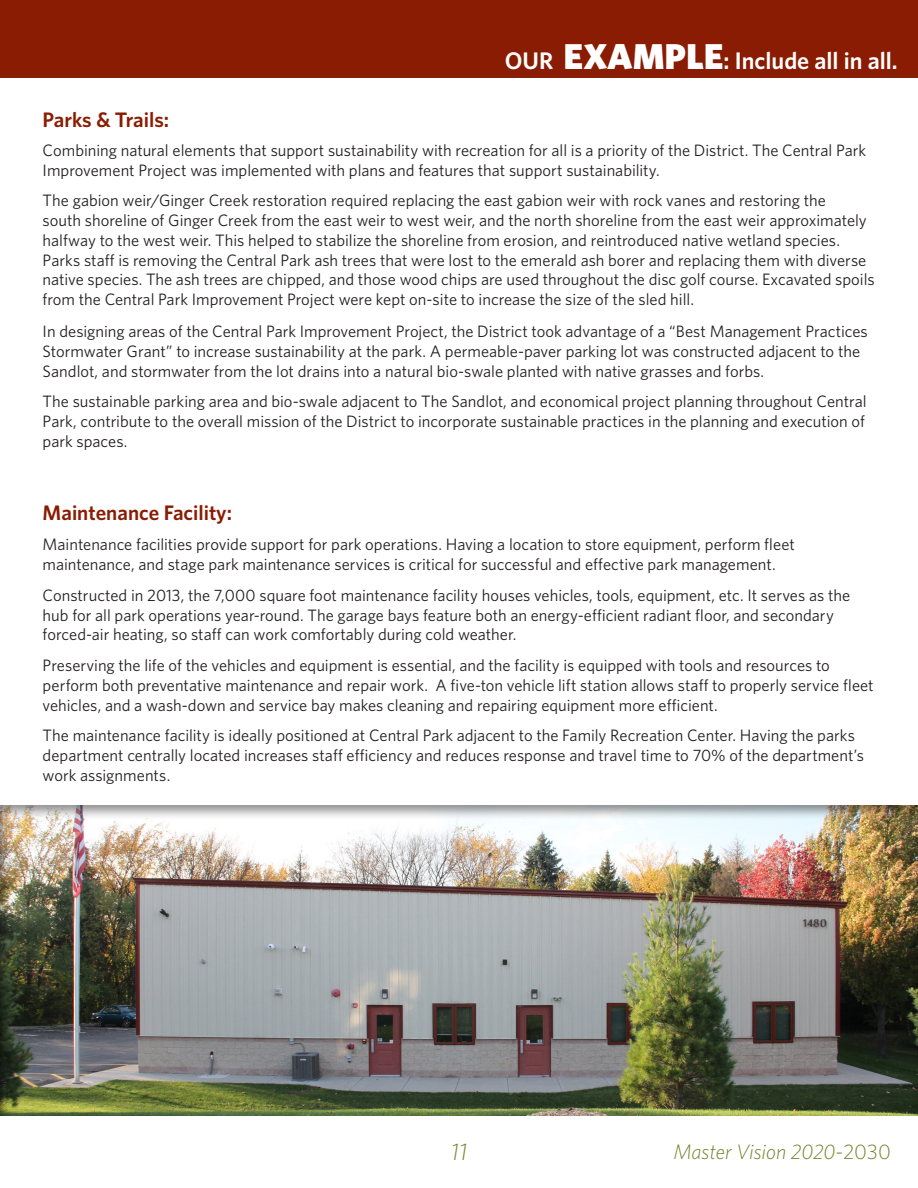
<style>
.page{position:relative;width:918px;height:1188px;background:#fff}
.page>*{position:absolute;margin:0;border:0;box-sizing:border-box;transform-origin:0 0}
.t1{font:600 24px "Whitney";color:#fff}
.t2{font:italic 300 24px "Whitney";color:#76842c}
.t3{font:600 21px "Whitney";color:#891c02}
.t4{font:italic 300 21px "Whitney";color:#76842c}
.t5{font:16.5px/19.8px "Whitney";color:#231f20}
.s1{font-weight:900;font-size:36px}
.s2{font-style:normal}
</style>
<div class="page">
<div style="left:0;top:0;width:918px;height:78px;background:#891c02"></div>
<div style="left:0;top:806px;width:918px;height:312px;background:#231f20;opacity:.5"></div>
<p class="t1" style="left:505px;top:44px;width:394px">OUR <span class="s1">EXAMPLE</span>: Include all in all.</p>
<p class="t3" style="left:43px;top:106px;width:128px">Parks &amp; Trails:</p>
<p class="t5" style="left:43px;top:140px;width:825px">Combining natural elements that support sustainability with recreation for all is a priority of the District. The Central Park<br>Improvement Project was implemented with plans and features that support sustainability.</p>
<p class="t5" style="left:43px;top:190px;width:826px">The gabion weir/Ginger Creek restoration required replacing the east gabion weir with rock vanes and restoring the south shoreline of Ginger Creek from the east weir to west weir, and the north shoreline from the east weir approximately halfway to the west weir. This helped to stabilize the shoreline from erosion, and reintroduced native wetland species.</p>
<p class="t5" style="left:43px;top:250px;width:834px">Parks staff is removing the Central Park ash trees that were lost to the emerald ash borer and replacing them with diverse native species. The ash trees are chipped, and those wood chips are used throughout the disc golf course. Excavated spoils from the Central Park Improvement Project were kept on-site to increase the size of the sled hill.</p>
<p class="t5" style="left:43px;top:321px;width:827px">In designing areas of the Central Park Improvement Project, the District took advantage of a “Best Management Practices<br>Stormwater Grant” to increase sustainability at the park. A permeable-paver parking lot was constructed adjacent to the<br>Sandlot, and stormwater from the lot drains into a natural bio-swale planted with native grasses and forbs.</p>
<p class="t5" style="left:43px;top:391px;width:826px;text-align:justify">The sustainable parking area and bio-swale adjacent to The Sandlot, and economical project planning throughout Central Park, contribute to the overall mission of the District to incorporate sustainable practices in the planning and execution of park spaces.</p>
<p class="t3" style="left:43px;top:498px;width:191px">Maintenance Facility:</p>
<p class="t5" style="left:43px;top:534px;width:754px">Maintenance facilities provide support for park operations. Having a location to store equipment, perform fleet maintenance, and stage park maintenance services is critical for successful and effective park management.</p>
<p class="t5" style="left:43px;top:585px;width:809px">Constructed in 2013, the 7,000 square foot maintenance facility houses vehicles, tools, equipment, etc. It serves as the hub for all park operations year-round. The garage bays feature both an energy-efficient radiant floor, and secondary forced-air heating, so staff can work comfortably during cold weather.</p>
<p class="t5" style="left:43px;top:655px;width:833px">Preserving the life of the vehicles and equipment is essential, and the facility is equipped with tools and resources to perform both preventative maintenance and repair work. A five-ton vehicle lift station allows staff to properly service fleet vehicles, and a wash-down and service bay makes cleaning and repairing equipment more efficient.</p>
<p class="t5" style="left:43px;top:725px;width:823px">The maintenance facility is ideally positioned at Central Park adjacent to the Family Recreation Center. Having the parks department centrally located increases staff efficiency and reduces response and travel time to 70% of the department’s work assignments.</p>
<h1 class="t2" style="left:451px;top:1135px;width:18px">11</h1>
<p class="t4" style="left:673px;top:1138px;width:219px">Master Vision 2020-<span class="s2">2030</span></p>
</div>
